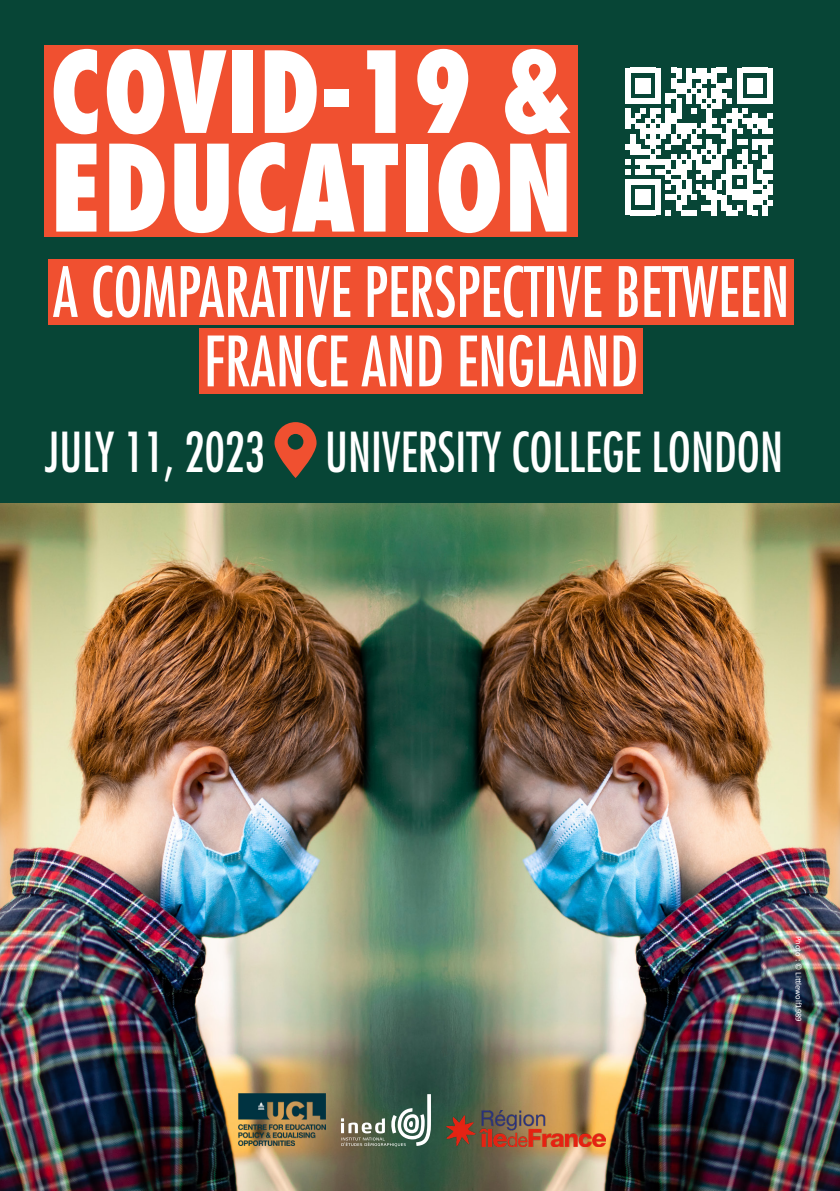
<style>
.page{position:relative;width:840px;height:1191px;background:#fff}
.page>*{position:absolute;margin:0;border:0;box-sizing:border-box;transform-origin:0 0}
.t1{font:800 condensed 116.6px "Futura Std";color:#fff;scale:.91 1}
.t2{font:800 condensed 109.6px "Futura Std";color:#fff;scale:.91 1}
.t3{font:condensed 67.4px "Futura Std";color:#fff;scale:.91 1}
.t4{font:condensed 53.6px "Futura Std";color:#fff;scale:.91 1}
.t5{font:8.6px "Calibri";color:#fff}
</style>
<div class="page">
<div style="left:0;top:0;width:839px;height:548px;background:#074536"></div>
<img style="left:420px;top:503px;width:419px;height:688px">
<div style="left:48px;top:259px;width:745px;height:65px;background:#f05030"></div>
<div style="left:199px;top:328px;width:443px;height:65px;background:#f05030"></div>
<img style="left:0;top:503px;width:420px;height:688px">
<img style="left:446px;top:1110px;width:159px;height:36px">
<svg style="left:625px;top:68px;width:147px;height:147px"></svg>
<svg style="left:274px;top:422px;width:42px;height:56px"></svg>
<svg style="left:341px;top:1094px;width:90px;height:52px"></svg>
<div style="left:45px;top:45px;width:533px;height:192px;background:#f05030"></div>
<img style="left:238px;top:1093px;width:87px;height:52px">
<p class="t2" style="left:50px;top:23px;width:576px">COVID-19 &amp;</p>
<p class="t1" style="left:50px;top:115px;width:576px">EDUCATION</p>
<p class="t3" style="left:53px;top:252px;width:810px">A COMPARATIVE PERSPECTIVE BETWEEN</p>
<p class="t3" style="left:204px;top:321px;width:478px">FRANCE AND ENGLAND</p>
<p class="t4" style="left:45px;top:420px;width:812px">JULY 11, 2023 UNIVERSITY COLLEGE LONDON</p>
<p class="t5" style="left:804px;top:935px;width:88px;rotate:90deg">Photo : © Littlewolf1989</p>
</div>
